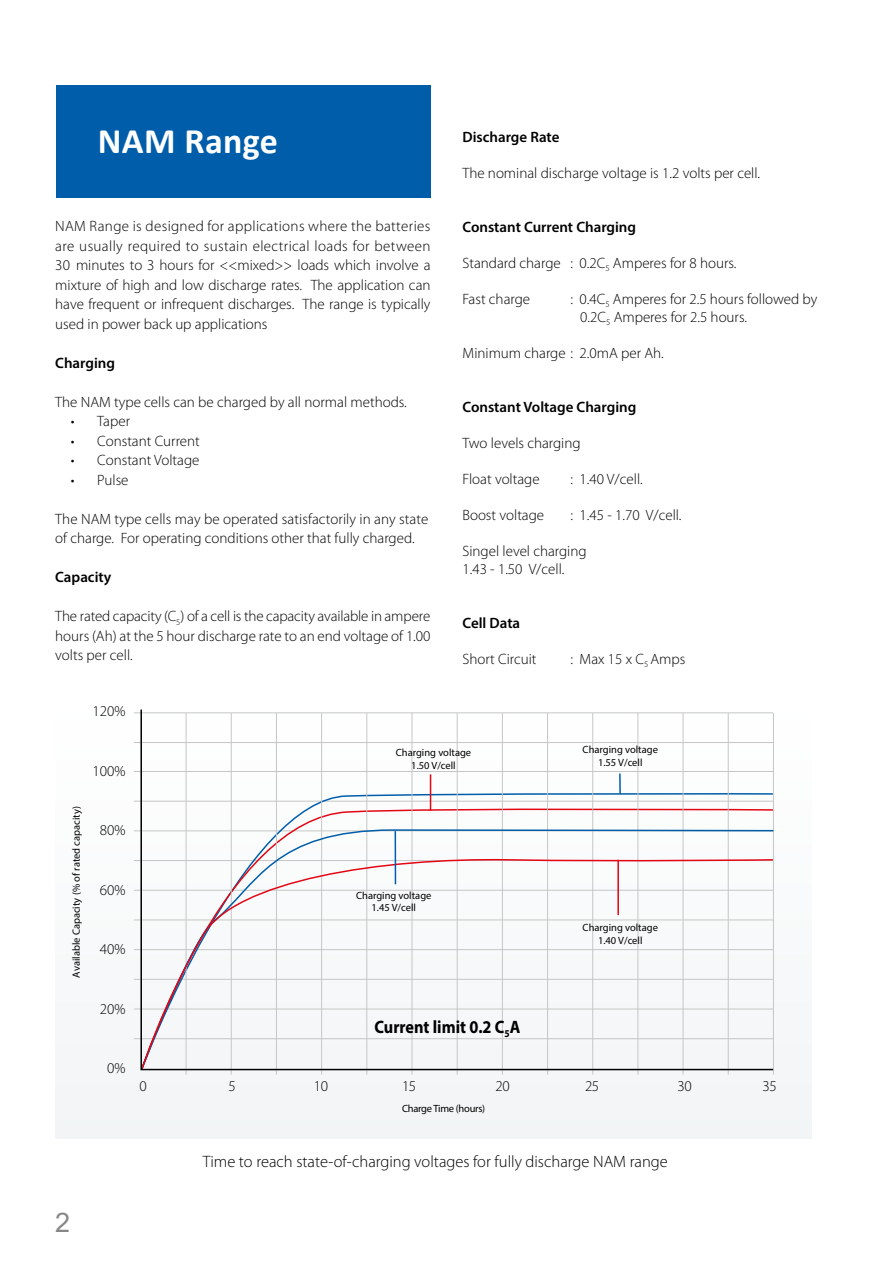
<style>
.page{position:relative;width:893px;height:1263px;background:#fff}
.page>*{position:absolute;margin:0;border:0;box-sizing:border-box;transform-origin:0 0}
.t1{font:700 36px "Calibri";letter-spacing:.01em;color:#fff}
.t2{font:27px "Arial";color:#878787}
.t3{font:700 18px "Myriad Pro";color:#000;scale:.9 1}
.t4{font:300 16.5px "Myriad Pro";color:#000}
.t5{font:300 15px/19.5px "Myriad Pro";color:#000}
.t6{font:600 15px "Myriad Pro";color:#000}
.t7{font:10.5px/12.6px "Myriad Pro";color:#000;text-align:center}
.t8{font:10.5px "Myriad Pro";letter-spacing:-.025em;color:#000}
</style>
<div class="page">
<div style="left:56px;top:85px;width:375px;height:112px;background:#005daa"></div>
<div style="left:55px;top:678px;width:757px;height:460px;background:#f6f7f8"></div>
<hr style="left:134px;top:771px;width:639px;height:1px;background:#c6c6c6">
<hr style="left:134px;top:713px;width:639px;height:1px;background:#c6c6c6">
<hr style="left:134px;top:890px;width:639px;height:1px;background:#c6c6c6">
<hr style="left:134px;top:831px;width:639px;height:1px;background:#c6c6c6">
<hr style="left:134px;top:949px;width:639px;height:1px;background:#c6c6c6">
<hr style="left:134px;top:801px;width:639px;height:1px;background:#c6c6c6">
<hr style="left:134px;top:742px;width:639px;height:1px;background:#c6c6c6">
<hr style="left:134px;top:920px;width:639px;height:1px;background:#c6c6c6">
<hr style="left:134px;top:860px;width:639px;height:1px;background:#c6c6c6">
<hr style="left:134px;top:979px;width:639px;height:1px;background:#c6c6c6">
<hr style="left:134px;top:1009px;width:639px;height:1px;background:#c6c6c6">
<hr style="left:134px;top:1038px;width:639px;height:1px;background:#c6c6c6">
<hr style="left:186px;top:713px;width:1px;height:361px;background:#c6c6c6">
<hr style="left:367px;top:713px;width:1px;height:361px;background:#c6c6c6">
<hr style="left:547px;top:713px;width:1px;height:361px;background:#c6c6c6">
<hr style="left:231px;top:713px;width:1px;height:361px;background:#c6c6c6">
<hr style="left:412px;top:713px;width:1px;height:361px;background:#c6c6c6">
<hr style="left:592px;top:713px;width:1px;height:361px;background:#c6c6c6">
<hr style="left:683px;top:713px;width:1px;height:361px;background:#c6c6c6">
<hr style="left:276px;top:713px;width:1px;height:361px;background:#c6c6c6">
<hr style="left:457px;top:713px;width:1px;height:361px;background:#c6c6c6">
<hr style="left:638px;top:713px;width:1px;height:361px;background:#c6c6c6">
<hr style="left:728px;top:713px;width:1px;height:361px;background:#c6c6c6">
<hr style="left:321px;top:713px;width:1px;height:361px;background:#c6c6c6">
<hr style="left:502px;top:713px;width:1px;height:361px;background:#c6c6c6">
<hr style="left:773px;top:713px;width:1px;height:361px;background:#c6c6c6">
<svg style="left:140px;top:709px;width:634px;height:362px"></svg>
<hr style="left:430px;top:774px;width:1px;height:37px;background:#e30613">
<hr style="left:617px;top:860px;width:2px;height:55px;background:#e30613">
<hr style="left:395px;top:831px;width:1px;height:53px;background:#005daa">
<hr style="left:619px;top:773px;width:2px;height:21px;background:#005daa">
<h1 class="t1" style="left:98px;top:115px;width:182px">NAM Range</h1>
<p class="t5" style="left:55px;top:217px;width:377px;text-align:justify">NAM Range is designed for applications where the batteries are usually required to sustain electrical loads for between 30 minutes to 3 hours for &lt;&lt;mixed&gt;&gt; loads which involve a mixture of high and low discharge rates. The application can have frequent or infrequent discharges. The range is typically used in power back up applications</p>
<p class="t6" style="left:55px;top:353px;width:61px">Charging</p>
<p class="t5" style="left:55px;top:392px;width:353px">The NAM type cells can be charged by all normal methods.</p>
<p class="t5" style="left:71px;top:412px;width:61px">• Taper</p>
<p class="t5" style="left:71px;top:431px;width:131px">• Constant Current</p>
<p class="t5" style="left:71px;top:451px;width:130px">• Constant Voltage</p>
<p class="t5" style="left:71px;top:470px;width:59px">• Pulse</p>
<p class="t5" style="left:55px;top:509px;width:375px">The NAM type cells may be operated satisfactorily in any state of charge. For operating conditions other that fully charged.</p>
<p class="t6" style="left:55px;top:568px;width:58px">Capacity</p>
<p class="t5" style="left:55px;top:607px;width:377px;text-align:justify">The rated capacity (C<sub>5</sub>) of a cell is the capacity available in ampere hours (Ah) at the 5 hour discharge rate to an end voltage of 1.00 volts per cell.</p>
<p class="t5" style="left:93px;top:701px;width:35px">120%</p>
<p class="t6" style="left:462px;top:127px;width:99px">Discharge Rate</p>
<p class="t5" style="left:462px;top:163px;width:299px">The nominal discharge voltage is 1.2 volts per cell.</p>
<p class="t6" style="left:462px;top:217px;width:175px">Constant Current Charging</p>
<p class="t5" style="left:462px;top:253px;width:276px">Standard charge : 0.2C<sub>5</sub> Amperes for 8 hours.</p>
<p class="t5" style="left:462px;top:289px;width:69px">Fast charge</p>
<p class="t5" style="left:580px;top:290px;width:239px;line-height:18px;text-indent:-10px">: 0.4C<sub>5</sub> Amperes for 2.5 hours followed by<br>0.2C<sub>5</sub> Amperes for 2.5 hours.</p>
<p class="t5" style="left:462px;top:343px;width:203px">Minimum charge : 2.0mA per Ah.</p>
<p class="t6" style="left:462px;top:397px;width:175px">Constant Voltage Charging</p>
<p class="t5" style="left:462px;top:433px;width:120px">Two levels charging</p>
<p class="t5" style="left:462px;top:469px;width:79px">Float voltage</p>
<p class="t5" style="left:570px;top:469px;width:74px">: 1.40 V/cell.</p>
<p class="t5" style="left:462px;top:505px;width:83px">Boost voltage</p>
<p class="t5" style="left:570px;top:505px;width:113px">: 1.45 - 1.70 V/cell.</p>
<p class="t5" style="left:462px;top:542px;width:126px;line-height:18px">Singel level charging<br>1.43 - 1.50 V/cell.</p>
<p class="t6" style="left:462px;top:613px;width:59px">Cell Data</p>
<p class="t5" style="left:462px;top:649px;width:76px">Short Circuit</p>
<p class="t5" style="left:570px;top:649px;width:116px">: Max 15 x C<sub>5</sub> Amps</p>
<p class="t7" style="left:70px;top:977px;width:173px;rotate:-90deg">Available Capacity (% of rated capacity)</p>
<p class="t5" style="left:93px;top:761px;width:35px">100%</p>
<p class="t5" style="left:100px;top:821px;width:27px">80%</p>
<p class="t5" style="left:100px;top:880px;width:27px">60%</p>
<p class="t5" style="left:100px;top:940px;width:27px">40%</p>
<p class="t5" style="left:100px;top:999px;width:27px">20%</p>
<p class="t5" style="left:107px;top:1059px;width:20px">0%</p>
<p class="t7" style="left:396px;top:746px;width:77px">Charging voltage<br>1.50 V/cell</p>
<p class="t7" style="left:356px;top:889px;width:77px">Charging voltage<br>1.45 V/cell</p>
<p class="t3" style="left:375px;top:1015px;width:164px">Current limit 0.2 C<sub>5</sub>A</p>
<p class="t7" style="left:583px;top:743px;width:77px">Charging voltage<br>1.55 V/cell</p>
<p class="t7" style="left:583px;top:921px;width:77px">Charging voltage<br>1.40 V/cell</p>
<p class="t5" style="left:139px;top:1077px;width:9px">0</p>
<p class="t5" style="left:228px;top:1077px;width:9px">5</p>
<p class="t5" style="left:314px;top:1077px;width:16px">10</p>
<p class="t5" style="left:402px;top:1077px;width:16px">15</p>
<p class="t5" style="left:495px;top:1077px;width:16px">20</p>
<p class="t5" style="left:585px;top:1077px;width:16px">25</p>
<p class="t5" style="left:677px;top:1077px;width:16px">30</p>
<p class="t5" style="left:763px;top:1077px;width:16px">35</p>
<p class="t8" style="left:402px;top:1102px;width:85px">Charge Time (hours)</p>
<p class="t4" style="left:203px;top:1152px;width:466px">Time to reach state-of-charging voltages for fully discharge NAM range</p>
<h2 class="t2" style="left:55px;top:1204px;width:17px">2</h2>
</div>
